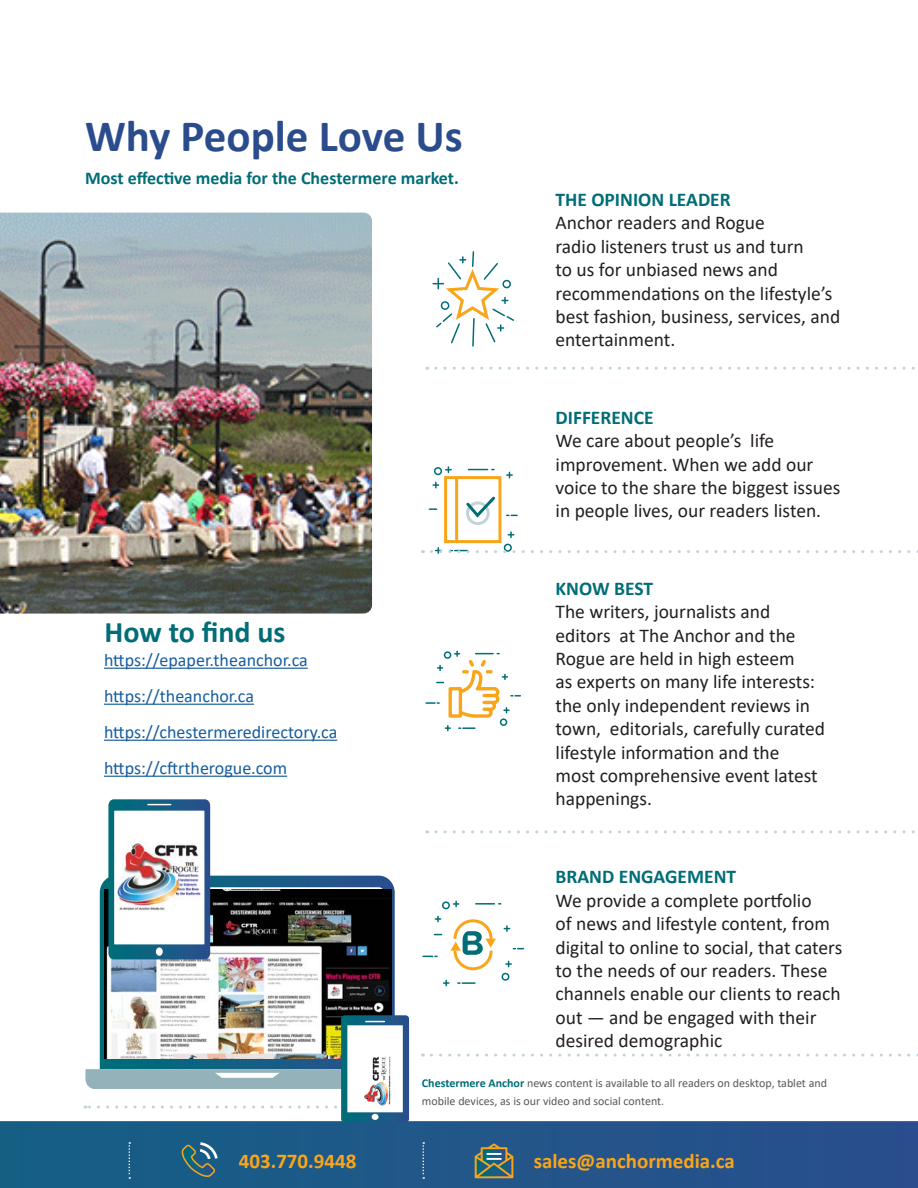
<style>
.page{position:relative;width:918px;height:1188px;background:#fff}
.page>*{position:absolute;margin:0;border:0;box-sizing:border-box;transform-origin:0 0}
.Sub_title_2{font:700 45px "Calibri";letter-spacing:-.005em;color:#2a4c8d}
.Sub_title_5{font:700 30px "Calibri";color:#006d77}
.t1{font:700 21px "Calibri";color:#f9a51b}
.Body_Text{font:19.5px/23.4px "Calibri";color:#231f20}
.Sub_title_5-2{font:700 19.5px "Calibri";color:#006d77}
.Sub_title_3{font:18px "Calibri";color:#175d9e}
.Sub_title_4{font:700 18px "Calibri";color:#006d77}
.Captions{font:12px/18px "Calibri";color:#57585a}
.s1{font-weight:700;color:#006d77}
</style>
<div class="page">
<svg style="left:0;top:1121px;width:918px;height:67px;background:#205688"></svg>
<svg style="left:475px;top:1143px;width:38px;height:35px"></svg>
<svg style="left:182px;top:1142px;width:36px;height:35px"></svg>
<svg style="left:422px;top:1142px;width:2px;height:37px"></svg>
<svg style="left:129px;top:1142px;width:1px;height:37px"></svg>
<img style="left:0;top:213px;width:372px;height:401px">
<svg style="left:100px;top:876px;width:295px;height:139px;background:#336889"></svg>
<svg style="left:433px;top:251px;width:81px;height:96px"></svg>
<div style="left:503px;top:281px;width:7px;height:7px;background:#fff;border-radius:50%"></div>
<div style="left:502px;top:280px;width:9px;height:8px;border:2px solid #006d77;border-radius:50%"></div>
<div style="left:441px;top:302px;width:8px;height:7px;background:#fff;border-radius:50%"></div>
<div style="left:441px;top:301px;width:8px;height:9px;border:2px solid #006d77;border-radius:50%"></div>
<div style="left:444px;top:476px;width:57px;height:67px;background:#fff;border:3px solid #f9a51b"></div>
<hr style="left:455px;top:478px;width:3px;height:63px;background:#f9a51b">
<div style="left:466px;top:501px;width:24px;height:24px;border:3px solid #c2d3d9;border-radius:50%"></div>
<svg style="left:466px;top:494px;width:32px;height:26px"></svg>
<svg style="left:433px;top:482px;width:6px;height:6px"></svg>
<svg style="left:508px;top:532px;width:6px;height:5px"></svg>
<svg style="left:507px;top:472px;width:5px;height:6px"></svg>
<svg style="left:435px;top:467px;width:16px;height:7px"></svg>
<div style="left:434px;top:467px;width:8px;height:8px;border:2px solid #006d77;border-radius:50%"></div>
<div style="left:504px;top:544px;width:8px;height:8px;border:2px solid #006d77;border-radius:50%"></div>
<svg style="left:429px;top:508px;width:8px;height:2px"></svg>
<svg style="left:468px;top:469px;width:26px;height:1px"></svg>
<svg style="left:426px;top:651px;width:94px;height:80px"></svg>
<svg style="left:435px;top:916px;width:6px;height:6px"></svg>
<svg style="left:444px;top:980px;width:5px;height:6px"></svg>
<svg style="left:453px;top:901px;width:6px;height:6px"></svg>
<div style="left:442px;top:901px;width:8px;height:8px;border:2px solid #006d77;border-radius:50%"></div>
<div style="left:502px;top:973px;width:7px;height:8px;border:2px solid #006d77;border-radius:50%"></div>
<svg style="left:476px;top:903px;width:25px;height:2px"></svg>
<svg style="left:458px;top:982px;width:17px;height:2px"></svg>
<svg style="left:423px;top:956px;width:14px;height:1px"></svg>
<svg style="left:450px;top:919px;width:73px;height:52px"></svg>
<svg style="left:422px;top:1054px;width:496px;height:3px"></svg>
<svg style="left:427px;top:830px;width:488px;height:3px"></svg>
<svg style="left:422px;top:548px;width:496px;height:5px"></svg>
<svg style="left:427px;top:367px;width:488px;height:3px"></svg>
<img style="left:104px;top:890px;width:287px;height:125px">
<svg style="left:108px;top:799px;width:102px;height:160px"></svg>
<img style="left:117px;top:842px;width:85px;height:69px">
<hr style="left:104px;top:668px;width:204px;height:1px;background:#175d9e">
<hr style="left:104px;top:704px;width:150px;height:1px;background:#175d9e">
<hr style="left:104px;top:740px;width:233px;height:1px;background:#175d9e">
<hr style="left:104px;top:776px;width:183px;height:1px;background:#175d9e">
<svg style="left:85px;top:1015px;width:324px;height:107px"></svg>
<img style="left:365px;top:1045px;width:27px;height:61px">
<p class="Sub_title_2" style="left:85px;top:104px;width:379px">Why People Love Us</p>
<p class="Sub_title_4" style="left:85px;top:165px;width:375px">Most effective media for the Chestermere market.</p>
<p class="Sub_title_5" style="left:105px;top:611px;width:182px">How to find us</p>
<p class="Sub_title_3" style="left:104px;top:648px;width:205px">https://epaper.theanchor.ca</p>
<p class="Sub_title_3" style="left:104px;top:684px;width:152px">https://theanchor.ca</p>
<p class="Sub_title_3" style="left:104px;top:720px;width:235px">https://chestermeredirectory.ca</p>
<p class="Sub_title_3" style="left:104px;top:756px;width:185px">https://cftrtherogue.com</p>
<p class="Sub_title_5-2" style="left:556px;top:186px;width:177px">THE OPINION LEADER</p>
<p class="Body_Text" style="left:556px;top:211px;width:286px">Anchor readers and Rogue<br>radio listeners trust us and turn<br>to us for unbiased news and recommendations on the lifestyle’s best fashion, business, services, and entertainment.</p>
<p class="Sub_title_5-2" style="left:556px;top:403px;width:100px">DIFFERENCE</p>
<p class="Body_Text" style="left:556px;top:428px;width:286px">We care about people’s life improvement. When we add our voice to the share the biggest issues in people lives, our readers listen.</p>
<p class="Sub_title_5-2" style="left:556px;top:574px;width:99px">KNOW BEST</p>
<p class="Body_Text" style="left:556px;top:599px;width:271px">The writers, journalists and editors at The Anchor and the<br>Rogue are held in high esteem<br>as experts on many life interests: the only independent reviews in town, editorials, carefully curated lifestyle information and the<br>most comprehensive event latest happenings.</p>
<p class="Sub_title_5-2" style="left:556px;top:863px;width:182px">BRAND ENGAGEMENT</p>
<p class="Body_Text" style="left:556px;top:888px;width:288px">We provide a complete portfolio<br>of news and lifestyle content, from digital to online to social, that caters to the needs of our readers. These channels enable our clients to reach out — and be engaged with their desired demographic</p>
<p class="Captions" style="left:422px;top:1073px;width:407px"><span class="s1">Chestermere Anchor</span> news content is available to all readers on desktop, tablet and mobile devices, as is our video and social content.</p>
<p class="t1" style="left:239px;top:1146px;width:119px">403.770.9448</p>
<p class="t1" style="left:534px;top:1146px;width:203px">sales@anchormedia.ca</p>
</div>
